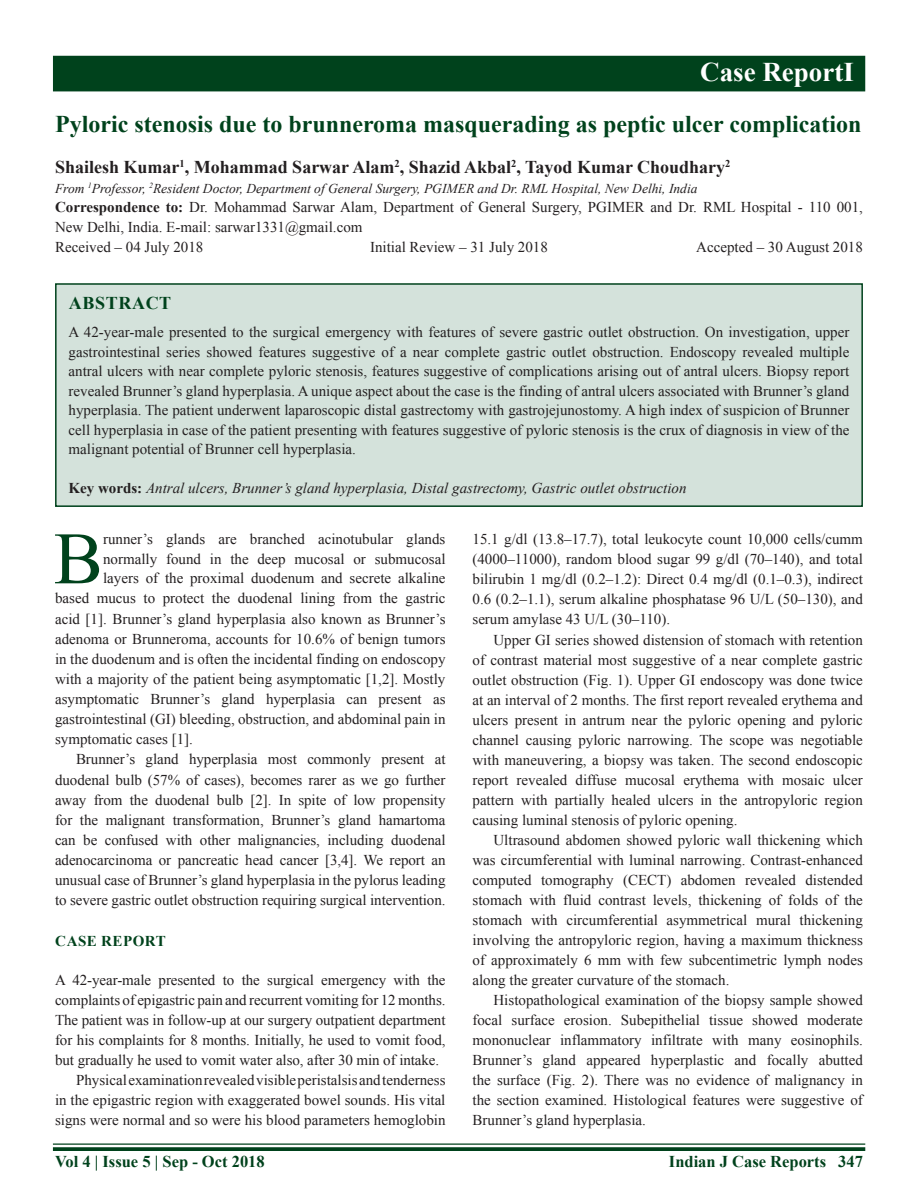
<style>
.page{position:relative;width:918px;height:1188px;background:#fff}
.page>*{position:absolute;margin:0;border:0;box-sizing:border-box;transform-origin:0 0}
.DROP_CAP_TX{font:73.95px "Times New Roman";color:#00421c}
.AH{font:700 27px "Times New Roman";color:#fff}
.AT{font:700 24px "Times New Roman";color:#00421c}
.AU{font:700 18px "Times New Roman";color:#231f20}
.ABSH{font:700 18px "Times New Roman";letter-spacing:.035em;color:#00421c}
.RF{font:700 16.5px "Times New Roman";color:#00421c}
.TX{font:15px/20.1px "Times New Roman";color:#231f20;text-align:justify}
.ABS{font:15px/19.5px "Times New Roman";color:#231f20;text-align:justify}
.DROP_CAP_TX-2{font:15px "Times New Roman";color:#231f20}
.TXFL{font:15px/20.1px "Times New Roman";letter-spacing:-.005em;color:#231f20;text-align:justify}
.ADD{font:15px/19.5px "Times New Roman";color:#231f20}
.KWD{font:italic 15px "Times New Roman";color:#231f20}
.HIS{font:15px "Times New Roman";color:#231f20}
.t1{font:700 15px "Times New Roman";letter-spacing:.035em;color:#00421c}
.AFF{font:italic 13.5px "Times New Roman";color:#231f20}
.s1{font-weight:700}
.s2{font-weight:700;font-style:normal}
</style>
<div class="page">
<hr style="left:53px;top:1143px;width:812px;height:2px;background:#00421c">
<svg style="left:53px;top:1147px;width:812px;height:4px;background:#0f4d29"></svg>
<div style="left:53px;top:56px;width:812px;height:35px;background:#00421c"></div>
<div style="left:56px;top:284px;width:806px;height:222px;background:#d4e2db"></div>
<div style="left:55px;top:283px;width:808px;height:224px;border:2px solid #00421c"></div>
<p class="AH" style="left:700px;top:52px;width:155px">Case ReportI</p>
<p class="AT" style="left:55px;top:106px;width:808px">Pyloric stenosis due to brunneroma masquerading as peptic ulcer complication</p>
<p class="AU" style="left:55px;top:154px;width:677px">Shailesh Kumar<sup>1</sup>, Mohammad Sarwar Alam<sup>2</sup>, Shazid Akbal<sup>2</sup>, Tayod Kumar Choudhary<sup>2</sup></p>
<p class="AFF" style="left:55px;top:179px;width:644px">From <sup>1</sup>Professor, <sup>2</sup>Resident Doctor, Department of General Surgery, PGIMER and Dr. RML Hospital, New Delhi, India</p>
<p class="ADD" style="left:55px;top:197px;width:809px"><span class="s1">Correspondence to:</span> Dr. Mohammad Sarwar Alam, Department of General Surgery, PGIMER and Dr. RML Hospital - 110 001,<br>New Delhi, India. E-mail: sarwar1331@gmail.com</p>
<p class="HIS" style="left:55px;top:236px;width:150px">Received – 04 July 2018</p>
<p class="HIS" style="left:370px;top:236px;width:179px">Initial Review – 31 July 2018</p>
<p class="HIS" style="left:696px;top:236px;width:168px">Accepted – 30 August 2018</p>
<p class="ABSH" style="left:69px;top:290px;width:104px">ABSTRACT</p>
<p class="ABS" style="left:69px;top:322px;width:782px">A 42-year-male presented to the surgical emergency with features of severe gastric outlet obstruction. On investigation, upper gastrointestinal series showed features suggestive of a near complete gastric outlet obstruction. Endoscopy revealed multiple antral ulcers with near complete pyloric stenosis, features suggestive of complications arising out of antral ulcers. Biopsy report revealed Brunner’s gland hyperplasia. A unique aspect about the case is the finding of antral ulcers associated with Brunner’s gland hyperplasia. The patient underwent laparoscopic distal gastrectomy with gastrojejunostomy. A high index of suspicion of Brunner cell hyperplasia in case of the patient presenting with features suggestive of pyloric stenosis is the crux of diagnosis in view of the malignant potential of Brunner cell hyperplasia.</p>
<p class="KWD" style="left:69px;top:478px;width:620px"><span class="s2">Key words:</span> Antral ulcers, Brunner’s gland hyperplasia, Distal gastrectomy, Gastric outlet obstruction</p>
<p class="DROP_CAP_TX" style="left:54px;top:506px;width:51px">B</p>
<p class="DROP_CAP_TX-2" style="left:103px;top:529px;width:344px">runner’s glands are branched acinotubular glands</p>
<p class="DROP_CAP_TX-2" style="left:103px;top:548px;width:344px">normally found in the deep mucosal or submucosal</p>
<p class="DROP_CAP_TX-2" style="left:103px;top:568px;width:344px">layers of the proximal duodenum and secrete alkaline</p>
<p class="DROP_CAP_TX-2" style="left:55px;top:588px;width:392px">based mucus to protect the duodenal lining from the gastric</p>
<p class="DROP_CAP_TX-2" style="left:55px;top:608px;width:392px">acid [1]. Brunner’s gland hyperplasia also known as Brunner’s</p>
<p class="DROP_CAP_TX-2" style="left:55px;top:628px;width:392px">adenoma or Brunneroma, accounts for 10.6% of benign tumors</p>
<p class="DROP_CAP_TX-2" style="left:55px;top:648px;width:392px">in the duodenum and is often the incidental finding on endoscopy</p>
<p class="DROP_CAP_TX-2" style="left:55px;top:668px;width:392px">with a majority of the patient being asymptomatic [1,2]. Mostly</p>
<p class="DROP_CAP_TX-2" style="left:55px;top:688px;width:392px">asymptomatic Brunner’s gland hyperplasia can present as</p>
<p class="DROP_CAP_TX-2" style="left:55px;top:709px;width:392px">gastrointestinal (GI) bleeding, obstruction, and abdominal pain in</p>
<p class="DROP_CAP_TX-2" style="left:55px;top:729px;width:139px">symptomatic cases [1].</p>
<p class="TX" style="left:55px;top:749px;width:392px;text-indent:21px">Brunner’s gland hyperplasia most commonly present at duodenal bulb (57% of cases), becomes rarer as we go further away from the duodenal bulb [2]. In spite of low propensity for the malignant transformation, Brunner’s gland hamartoma can be confused with other malignancies, including duodenal adenocarcinoma or pancreatic head cancer [3,4]. We report an unusual case of Brunner’s gland hyperplasia in the pylorus leading to severe gastric outlet obstruction requiring surgical intervention.</p>
<h1 class="t1" style="left:55px;top:931px;width:112px">CASE REPORT</h1>
<p class="TXFL" style="left:55px;top:969px;width:392px">A 42-year-male presented to the surgical emergency with the complaints of epigastric pain and recurrent vomiting for 12 months.<br>The patient was in follow-up at our surgery outpatient department for his complaints for 8 months. Initially, he used to vomit food, but gradually he used to vomit water also, after 30 min of intake.</p>
<p class="TX" style="left:55px;top:1070px;width:392px;text-indent:21px">Physical examination revealed visible peristalsis and tenderness in the epigastric region with exaggerated bowel sounds. His vital signs were normal and so were his blood parameters hemoglobin</p>
<p class="TX" style="left:472px;top:529px;width:392px">15.1 g/dl (13.8–17.7), total leukocyte count 10,000 cells/cumm (4000–11000), random blood sugar 99 g/dl (70–140), and total bilirubin 1 mg/dl (0.2–1.2): Direct 0.4 mg/dl (0.1–0.3), indirect 0.6 (0.2–1.1), serum alkaline phosphatase 96 U/L (50–130), and serum amylase 43 U/L (30–110).</p>
<p class="TX" style="left:472px;top:629px;width:392px;text-indent:21px">Upper GI series showed distension of stomach with retention of contrast material most suggestive of a near complete gastric outlet obstruction (Fig. 1). Upper GI endoscopy was done twice at an interval of 2 months. The first report revealed erythema and ulcers present in antrum near the pyloric opening and pyloric channel causing pyloric narrowing. The scope was negotiable with maneuvering, a biopsy was taken. The second endoscopic report revealed diffuse mucosal erythema with mosaic ulcer pattern with partially healed ulcers in the antropyloric region causing luminal stenosis of pyloric opening.</p>
<p class="TX" style="left:472px;top:829px;width:392px;text-indent:21px">Ultrasound abdomen showed pyloric wall thickening which was circumferential with luminal narrowing. Contrast-enhanced computed tomography (CECT) abdomen revealed distended stomach with fluid contrast levels, thickening of folds of the stomach with circumferential asymmetrical mural thickening involving the antropyloric region, having a maximum thickness of approximately 6 mm with few subcentimetric lymph nodes along the greater curvature of the stomach.</p>
<p class="TX" style="left:472px;top:990px;width:392px;text-indent:21px">Histopathological examination of the biopsy sample showed focal surface erosion. Subepithelial tissue showed moderate mononuclear inflammatory infiltrate with many eosinophils.<br>Brunner’s gland appeared hyperplastic and focally abutted the surface (Fig. 2). There was no evidence of malignancy in the section examined. Histological features were suggestive of Brunner’s gland hyperplasia.</p>
<p class="RF" style="left:55px;top:1150px;width:211px">Vol 4 | Issue 5 | Sep - Oct 2018</p>
<p class="RF" style="left:669px;top:1150px;width:195px">Indian J Case Reports 347</p>
</div>
